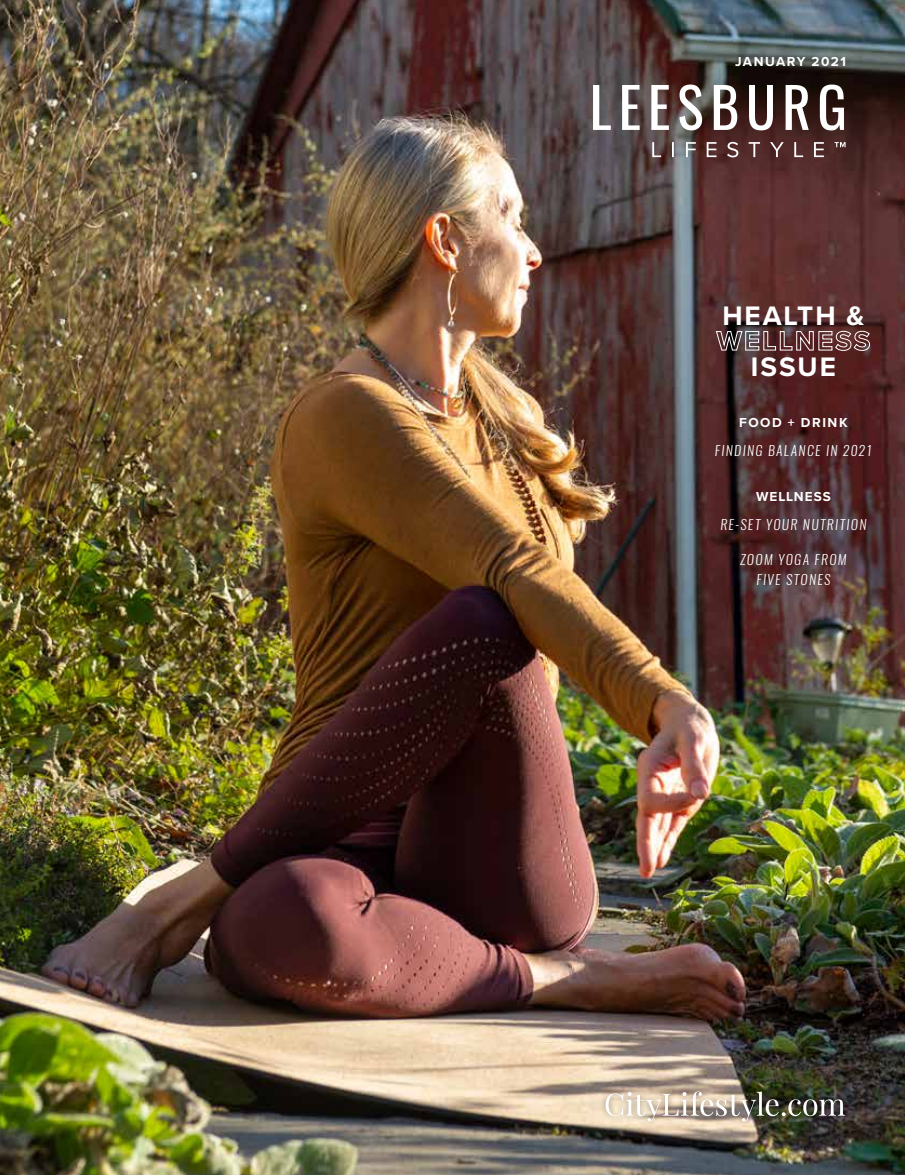
<style>
.page{position:relative;width:905px;height:1175px;background:#fff}
.page>*{position:absolute;margin:0;border:0;box-sizing:border-box;transform-origin:0 0}
.t1{font:700 27.75px/25.5px "Proxima Nova";letter-spacing:.07em;color:#fff;text-align:center}
.t2{font:italic 300 13.5px/20px "Oswald";letter-spacing:.105em;color:#fff;text-align:center}
.t3{font:700 13.5px "Proxima Nova";letter-spacing:.105em;color:#fff}
.t4{font:700 13.5px "Proxima Nova";letter-spacing:.07em;color:#fff}
</style>
<div class="page">
<img style="left:0;top:0;width:904px;height:1174px">
<svg style="left:593px;top:84px;width:250px;height:46px"></svg>
<div style="left:600px;top:1085px;width:251px;height:43px;background:#231f20;opacity:.5"></div>
<img style="left:605px;top:1091px;width:240px;height:30px">
<svg style="left:652px;top:142px;width:171px;height:15px;background:#725858"></svg>
<svg style="left:834px;top:142px;width:11px;height:5px"></svg>
<p class="t3" style="left:735px;top:51px;width:112px">JANUARY 2021</p>
<h1 class="t1" style="left:716px;top:302px;width:155px">HEALTH &amp;<br>WELLNESS<br>ISSUE</h1>
<p class="t3" style="left:739px;top:412px;width:110px">FOOD + DRINK</p>
<p class="t2" style="left:714px;top:440px;width:159px">FINDING BALANCE IN 2021</p>
<p class="t4" style="left:756px;top:487px;width:76px">WELLNESS</p>
<p class="t2" style="left:720px;top:515px;width:148px">RE-SET YOUR NUTRITION</p>
<p class="t2" style="left:740px;top:549px;width:108px">ZOOM YOGA FROM<br>FIVE STONES</p>
</div>
